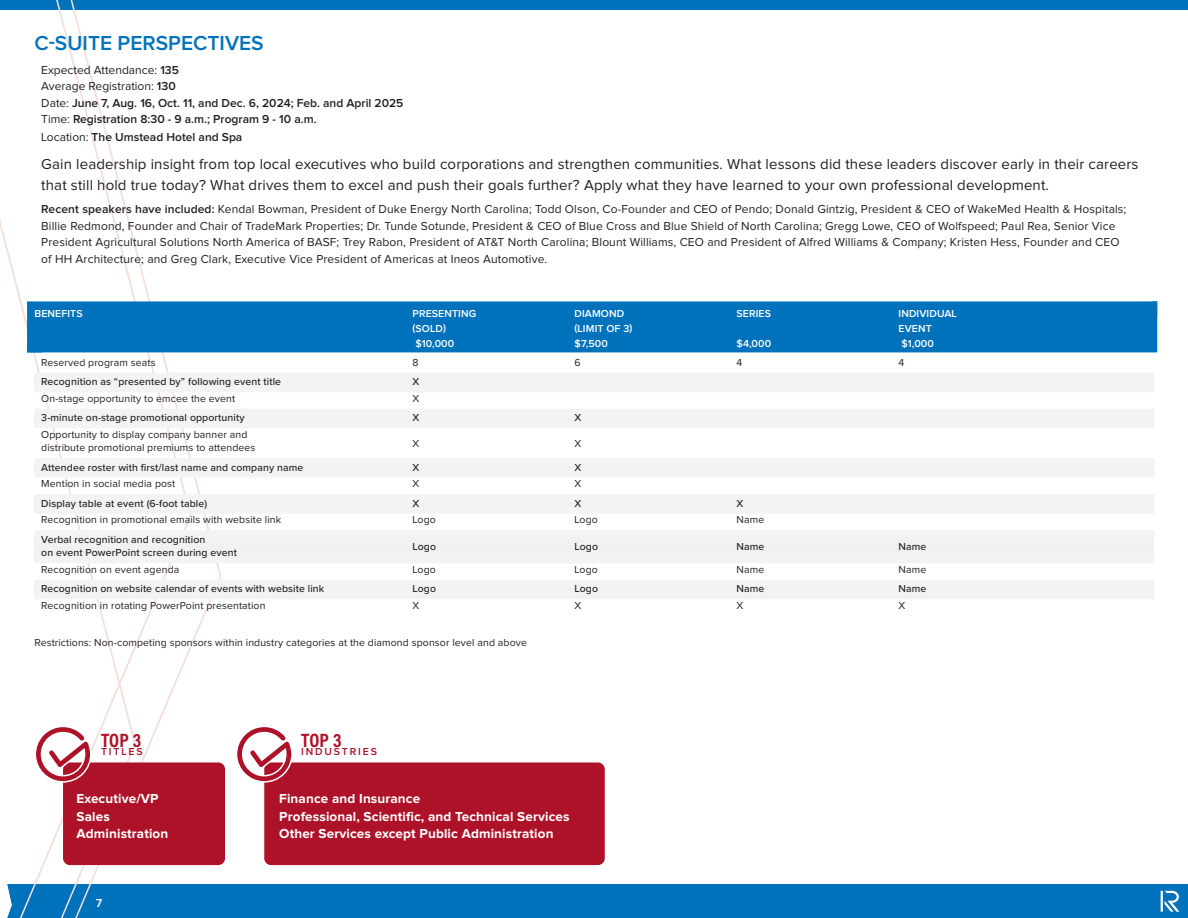
<style>
.page{position:relative;width:1188px;height:918px;background:#fff}
.page>*{position:absolute;margin:0;border:0;box-sizing:border-box;transform-origin:0 0}
.Headline_style{font:600 21px "Proxima Nova";color:#0072bc}
.Benefits_style{font:700 19.5px "Acumin Pro Cond";letter-spacing:.005em;color:#ae1229}
.content_body{font:15px/21px "Proxima Nova";letter-spacing:.01em;color:#231f20}
.Benefits_style-2{font:700 13.5px "Proxima Nova";letter-spacing:.01em;color:#fff}
.content_body-2{font:12px/16.5px "Proxima Nova";letter-spacing:.01em;color:#231f20}
.Location_spacing_style{font:600 12px "Proxima Nova";color:#231f20}
.t1{font:600 12px "Proxima Nova";color:#fff}
.Benefits_gray{font:500 10.5px "Proxima Nova";letter-spacing:.01em;color:#231f20}
.Benefits_white{font:10.5px "Proxima Nova";letter-spacing:.01em;color:#231f20}
.Benefits_style-3{font:10.5px "Proxima Nova";letter-spacing:.01em;color:#231f20}
.Benefits_BLUE{font:600 10.5px "Proxima Nova";letter-spacing:.01em;color:#fff}
.Benefits_style-4{font:600 10.5px "Proxima Nova";letter-spacing:.175em;color:#ae1229}
.s1{font-weight:600}
.s2{font-weight:400}
</style>
<div class="page">
<div style="left:0;top:884px;width:1188px;height:34px;background:#0072bc"></div>
<div style="left:0;top:0;width:1188px;height:10px;background:#0072bc"></div>
<svg style="left:1161px;top:891px;width:18px;height:21px"></svg>
<svg style="left:0;top:0;width:192px;height:918px"></svg>
<svg style="left:0;top:884px;width:12px;height:34px"></svg>
<svg style="left:20px;top:294px;width:172px;height:73px"></svg>
<svg style="left:21px;top:295px;width:1137px;height:60px;background:#2787c6"></svg>
<svg style="left:35px;top:382px;width:1119px;height:1px"></svg>
<div style="left:35px;top:383px;width:1119px;height:9px;background:#f4f3f3"></div>
<div style="left:35px;top:373px;width:1119px;height:9px;background:#f4f3f3"></div>
<svg style="left:35px;top:418px;width:1119px;height:1px"></svg>
<div style="left:35px;top:419px;width:1119px;height:9px;background:#f4f3f3"></div>
<div style="left:35px;top:409px;width:1119px;height:9px;background:#f4f3f3"></div>
<hr style="left:35px;top:467px;width:1119px;height:2px;background:#f2f1f1">
<div style="left:35px;top:469px;width:1119px;height:9px;background:#f4f3f3"></div>
<div style="left:35px;top:458px;width:1119px;height:9px;background:#f4f3f3"></div>
<hr style="left:35px;top:503px;width:1119px;height:2px;background:#f2f1f1">
<div style="left:35px;top:505px;width:1119px;height:9px;background:#f4f3f3"></div>
<div style="left:35px;top:494px;width:1119px;height:9px;background:#f4f3f3"></div>
<div style="left:35px;top:539px;width:1119px;height:15px;background:#f2f1f1"></div>
<div style="left:35px;top:554px;width:1119px;height:9px;background:#f4f3f3"></div>
<div style="left:35px;top:530px;width:1119px;height:9px;background:#f4f3f3"></div>
<svg style="left:35px;top:589px;width:1119px;height:1px"></svg>
<div style="left:35px;top:590px;width:1119px;height:9px;background:#f4f3f3"></div>
<div style="left:35px;top:580px;width:1119px;height:9px;background:#f4f3f3"></div>
<div style="left:63px;top:762px;width:162px;height:103px;background:#ae1229;border-radius:7px"></div>
<svg style="left:35px;top:725px;width:57px;height:58px"></svg>
<div style="left:264px;top:762px;width:341px;height:103px;background:#ae1229;border-radius:7px"></div>
<svg style="left:237px;top:727px;width:57px;height:56px"></svg>
<p class="Headline_style" style="left:35px;top:34px;width:231px">C-SUITE PERSPECTIVES</p>
<p class="content_body-2" style="left:41px;top:62px;width:139px">Expected Attendance: <span class="s1">135</span></p>
<p class="content_body-2" style="left:41px;top:78px;width:136px">Average Registration: <span class="s1">130</span></p>
<p class="Location_spacing_style" style="left:41px;top:97px;width:364px"><span class="s2">Date:</span> June 7, Aug. 16, Oct. 11, and Dec. 6, 2024; Feb. and April 2025</p>
<p class="Location_spacing_style" style="left:41px;top:114px;width:277px"><span class="s2">Time:</span> Registration 8:30 - 9 a.m.; Program 9 - 10 a.m.</p>
<p class="Location_spacing_style" style="left:41px;top:132px;width:203px"><span class="s2">Location:</span> The Umstead Hotel and Spa</p>
<p class="content_body" style="left:41px;top:154px;width:1099px">Gain leadership insight from top local executives who build corporations and strengthen communities. What lessons did these leaders discover early in their careers that still hold true today? What drives them to excel and push their goals further? Apply what they have learned to your own professional development.</p>
<p class="content_body-2" style="left:41px;top:201px;width:1087px"><span class="s1">Recent speakers have included:</span> Kendal Bowman, President of Duke Energy North Carolina; Todd Olson, Co-Founder and CEO of Pendo; Donald Gintzig, President &amp; CEO of WakeMed Health &amp; Hospitals; Billie Redmond, Founder and Chair of TradeMark Properties; Dr. Tunde Sotunde, President &amp; CEO of Blue Cross and Blue Shield of North Carolina; Gregg Lowe, CEO of Wolfspeed; Paul Rea, Senior Vice President Agricultural Solutions North America of BASF; Trey Rabon, President of AT&amp;T North Carolina; Blount Williams, CEO and President of Alfred Williams &amp; Company; Kristen Hess, Founder and CEO of HH Architecture; and Greg Clark, Executive Vice President of Americas at Ineos Automotive.</p>
<p class="Benefits_BLUE" style="left:35px;top:309px;width:50px">BENEFITS</p>
<p class="Benefits_BLUE" style="left:413px;top:309px;width:65px">PRESENTING</p>
<p class="Benefits_BLUE" style="left:575px;top:309px;width:51px">DIAMOND</p>
<p class="Benefits_BLUE" style="left:737px;top:309px;width:36px">SERIES</p>
<p class="Benefits_BLUE" style="left:899px;top:309px;width:60px">INDIVIDUAL</p>
<p class="Benefits_BLUE" style="left:413px;top:324px;width:35px">(SOLD)</p>
<p class="Benefits_BLUE" style="left:575px;top:324px;width:59px">(LIMIT OF 3)</p>
<p class="Benefits_BLUE" style="left:899px;top:324px;width:35px">EVENT</p>
<p class="Benefits_BLUE" style="left:415px;top:339px;width:40px">$10,000</p>
<p class="Benefits_BLUE" style="left:575px;top:339px;width:35px">$7,500</p>
<p class="Benefits_BLUE" style="left:737px;top:339px;width:36px">$4,000</p>
<p class="Benefits_BLUE" style="left:901px;top:339px;width:34px">$1,000</p>
<p class="Benefits_style-3" style="left:41px;top:358px;width:116px">Reserved program seats</p>
<p class="Benefits_style-3" style="left:413px;top:358px;width:8px">8</p>
<p class="Benefits_style-3" style="left:575px;top:358px;width:8px">6</p>
<p class="Benefits_style-3" style="left:737px;top:358px;width:7px">4</p>
<p class="Benefits_style-3" style="left:899px;top:358px;width:7px">4</p>
<p class="Benefits_gray" style="left:41px;top:374px;width:241px">Recognition as “presented by” following event title</p>
<p class="Benefits_gray" style="left:413px;top:374px;width:8px">X</p>
<p class="Benefits_white" style="left:41px;top:394px;width:195px">On-stage opportunity to emcee the event</p>
<p class="Benefits_white" style="left:413px;top:394px;width:8px">X</p>
<p class="Benefits_gray" style="left:41px;top:410px;width:205px">3-minute on-stage promotional opportunity</p>
<p class="Benefits_gray" style="left:413px;top:410px;width:8px">X</p>
<p class="Benefits_gray" style="left:575px;top:410px;width:8px">X</p>
<p class="Benefits_white" style="left:41px;top:430px;width:208px">Opportunity to display company banner and</p>
<p class="Benefits_white" style="left:413px;top:439px;width:8px">X</p>
<p class="Benefits_white" style="left:575px;top:439px;width:8px">X</p>
<p class="Benefits_white" style="left:41px;top:443px;width:216px">distribute promotional premiums to attendees</p>
<p class="Benefits_gray" style="left:41px;top:460px;width:264px">Attendee roster with first/last name and company name</p>
<p class="Benefits_gray" style="left:413px;top:460px;width:8px">X</p>
<p class="Benefits_gray" style="left:575px;top:460px;width:8px">X</p>
<p class="Benefits_white" style="left:41px;top:479px;width:136px">Mention in social media post</p>
<p class="Benefits_white" style="left:413px;top:479px;width:8px">X</p>
<p class="Benefits_white" style="left:575px;top:479px;width:8px">X</p>
<p class="Benefits_gray" style="left:41px;top:496px;width:167px">Display table at event (6-foot table)</p>
<p class="Benefits_gray" style="left:413px;top:496px;width:8px">X</p>
<p class="Benefits_gray" style="left:575px;top:496px;width:8px">X</p>
<p class="Benefits_gray" style="left:737px;top:496px;width:8px">X</p>
<p class="Benefits_white" style="left:41px;top:515px;width:241px">Recognition in promotional emails with website link</p>
<p class="Benefits_white" style="left:413px;top:515px;width:25px">Logo</p>
<p class="Benefits_white" style="left:575px;top:515px;width:25px">Logo</p>
<p class="Benefits_white" style="left:737px;top:515px;width:29px">Name</p>
<p class="Benefits_gray" style="left:41px;top:532px;width:166px">Verbal recognition and recognition</p>
<p class="Benefits_gray" style="left:413px;top:539px;width:25px">Logo</p>
<p class="Benefits_gray" style="left:575px;top:539px;width:25px">Logo</p>
<p class="Benefits_gray" style="left:737px;top:539px;width:29px">Name</p>
<p class="Benefits_gray" style="left:899px;top:539px;width:29px">Name</p>
<p class="Benefits_gray" style="left:41px;top:545px;width:197px">on event PowerPoint screen during event</p>
<p class="Benefits_white" style="left:41px;top:565px;width:140px">Recognition on event agenda</p>
<p class="Benefits_white" style="left:413px;top:565px;width:25px">Logo</p>
<p class="Benefits_white" style="left:575px;top:565px;width:25px">Logo</p>
<p class="Benefits_white" style="left:737px;top:565px;width:29px">Name</p>
<p class="Benefits_white" style="left:899px;top:565px;width:29px">Name</p>
<p class="Benefits_gray" style="left:41px;top:581px;width:285px">Recognition on website calendar of events with website link</p>
<p class="Benefits_gray" style="left:413px;top:581px;width:25px">Logo</p>
<p class="Benefits_gray" style="left:575px;top:581px;width:25px">Logo</p>
<p class="Benefits_gray" style="left:737px;top:581px;width:29px">Name</p>
<p class="Benefits_gray" style="left:899px;top:581px;width:29px">Name</p>
<p class="Benefits_white" style="left:41px;top:601px;width:226px">Recognition in rotating PowerPoint presentation</p>
<p class="Benefits_white" style="left:413px;top:601px;width:8px">X</p>
<p class="Benefits_white" style="left:575px;top:601px;width:8px">X</p>
<p class="Benefits_white" style="left:737px;top:601px;width:8px">X</p>
<p class="Benefits_white" style="left:899px;top:601px;width:8px">X</p>
<p class="Benefits_style-3" style="left:35px;top:638px;width:494px">Restrictions: Non-competing sponsors within industry categories at the diamond sponsor level and above</p>
<p class="Benefits_style" style="left:101px;top:727px;width:42px">TOP 3</p>
<p class="Benefits_style-4" style="left:101px;top:747px;width:43px">TITLES</p>
<p class="Benefits_style-2" style="left:77px;top:793px;width:84px">Executive/VP</p>
<p class="Benefits_style-2" style="left:77px;top:810px;width:35px">Sales</p>
<p class="Benefits_style-2" style="left:77px;top:827px;width:93px">Administration</p>
<p class="t1" style="left:96px;top:898px;width:8px">7</p>
<p class="Benefits_style" style="left:301px;top:727px;width:42px">TOP 3</p>
<p class="Benefits_style-4" style="left:301px;top:747px;width:77px">INDUSTRIES</p>
<p class="Benefits_style-2" style="left:279px;top:793px;width:142px">Finance and Insurance</p>
<p class="Benefits_style-2" style="left:279px;top:810px;width:292px">Professional, Scientific, and Technical Services</p>
<p class="Benefits_style-2" style="left:279px;top:827px;width:276px">Other Services except Public Administration</p>
</div>
